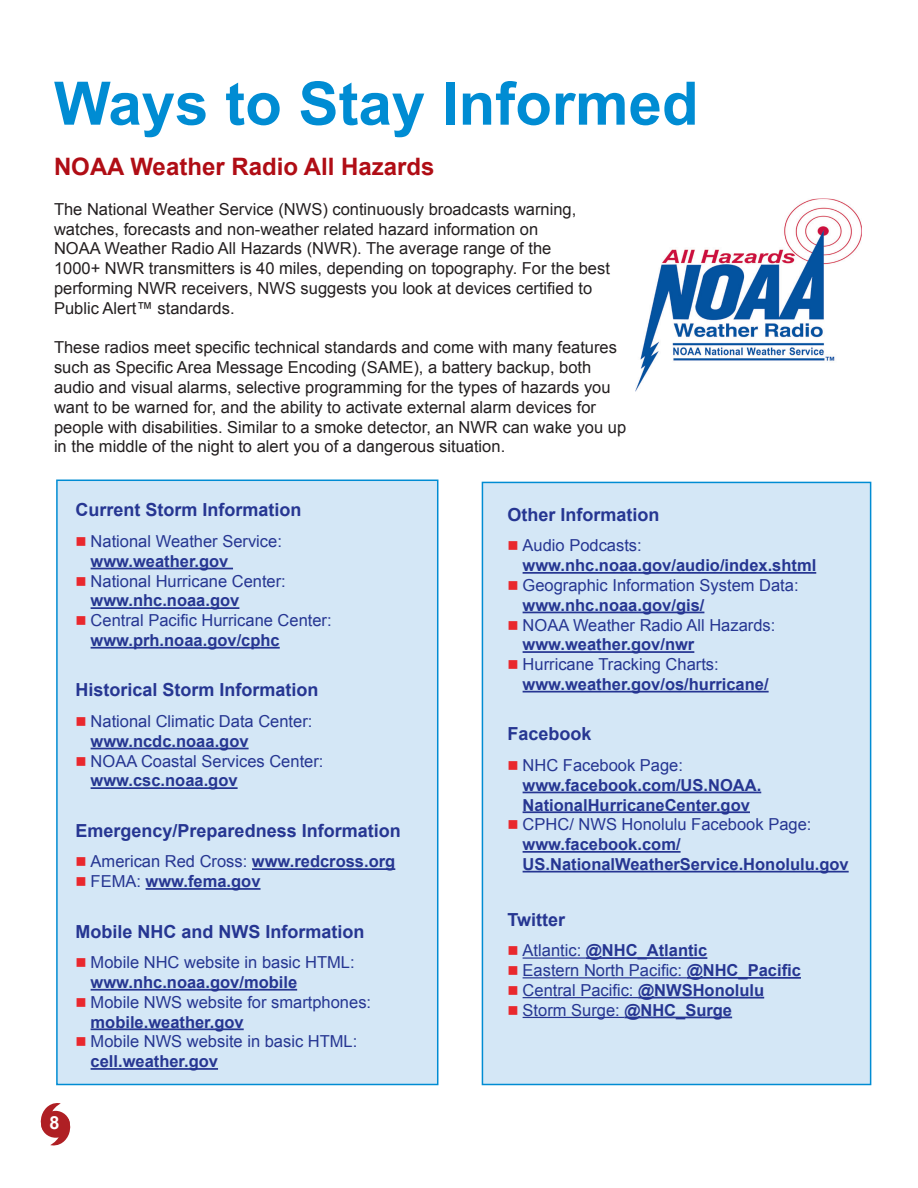
<style>
.page{position:relative;width:918px;height:1188px;background:#fff}
.page>*{position:absolute;margin:0;border:0;box-sizing:border-box;transform-origin:0 0}
.t1{font:700 60px "Arial";color:#008cd3}
.t2{font:700 24px "Arial";color:#b00d15}
.t3{font:700 18px "Arial";color:#263692}
.t4{font:700 18px "Arial";color:#fff}
.t5{font:16.5px/19.8px "Arial";color:#231f20}
.t6{font:16.5px/19.8px "Arial";color:#263692}
.t7{font:700 16.5px/19.8px "Arial";color:#263692}
.s1{font-weight:400}
.s2{font-weight:700}
</style>
<div class="page">
<svg style="left:40px;top:1103px;width:31px;height:43px"></svg>
<div style="left:482px;top:482px;width:389px;height:603px;background:#d4e7f6;border:2px solid #008cd3"></div>
<div style="left:56px;top:480px;width:382px;height:605px;background:#d4e7f6;border:2px solid #008cd3"></div>
<img style="left:635px;top:199px;width:227px;height:193px">
<hr style="left:91px;top:568px;width:142px;height:1px;background:#263692">
<hr style="left:91px;top:607px;width:148px;height:2px;background:#263692">
<hr style="left:91px;top:647px;width:189px;height:2px;background:#263692">
<hr style="left:91px;top:748px;width:158px;height:1px;background:#263692">
<hr style="left:91px;top:787px;width:147px;height:2px;background:#263692">
<hr style="left:252px;top:868px;width:143px;height:2px;background:#263692">
<hr style="left:146px;top:888px;width:115px;height:2px;background:#263692">
<hr style="left:91px;top:989px;width:206px;height:2px;background:#263692">
<hr style="left:91px;top:1028px;width:153px;height:2px;background:#263692">
<hr style="left:91px;top:1068px;width:127px;height:2px;background:#263692">
<hr style="left:523px;top:572px;width:293px;height:2px;background:#263692">
<hr style="left:523px;top:612px;width:181px;height:1px;background:#263692">
<hr style="left:523px;top:651px;width:171px;height:2px;background:#263692">
<hr style="left:523px;top:691px;width:246px;height:2px;background:#263692">
<hr style="left:523px;top:792px;width:238px;height:1px;background:#263692">
<hr style="left:523px;top:811px;width:227px;height:2px;background:#263692">
<hr style="left:523px;top:851px;width:158px;height:2px;background:#263692">
<hr style="left:523px;top:871px;width:326px;height:2px;background:#263692">
<hr style="left:523px;top:957px;width:63px;height:2px;background:#263692">
<hr style="left:586px;top:957px;width:121px;height:2px;background:#263692">
<hr style="left:523px;top:977px;width:164px;height:1px;background:#263692">
<hr style="left:687px;top:977px;width:114px;height:2px;background:#263692">
<hr style="left:523px;top:997px;width:115px;height:1px;background:#263692">
<hr style="left:638px;top:997px;width:126px;height:2px;background:#263692">
<hr style="left:523px;top:1017px;width:101px;height:1px;background:#263692">
<hr style="left:624px;top:1017px;width:108px;height:1px;background:#263692">
<h1 class="t1" style="left:54px;top:64px;width:646px">Ways to Stay Informed</h1>
<h2 class="t2" style="left:54px;top:151px;width:382px">NOAA Weather Radio All Hazards</h2>
<p class="t5" style="left:54px;top:199px;width:557px">The National Weather Service (NWS) continuously broadcasts warning, watches, forecasts and non-weather related hazard information on<br>NOAA Weather Radio All Hazards (NWR). The average range of the<br>1000+ NWR transmitters is 40 miles, depending on topography. For the best performing NWR receivers, NWS suggests you look at devices certified to Public Alert™ standards.</p>
<p class="t5" style="left:54px;top:338px;width:574px">These radios meet specific technical standards and come with many features such as Specific Area Message Encoding (SAME), a battery backup, both audio and visual alarms, selective programming for the types of hazards you want to be warned for, and the ability to activate external alarm devices for people with disabilities. Similar to a smoke detector, an NWR can wake you up in the middle of the night to alert you of a dangerous situation.</p>
<p class="t3" style="left:76px;top:498px;width:228px">Current Storm Information</p>
<p class="t6" style="left:91px;top:531px;width:193px">National Weather Service:</p>
<p class="t7" style="left:91px;top:552px;width:139px">www.weather.gov</p>
<p class="t6" style="left:91px;top:571px;width:197px">National Hurricane Center:</p>
<p class="t7" style="left:91px;top:591px;width:150px">www.nhc.noaa.gov</p>
<p class="t6" style="left:91px;top:611px;width:243px">Central Pacific Hurricane Center:</p>
<p class="t7" style="left:91px;top:631px;width:191px">www.prh.noaa.gov/cphc</p>
<p class="t3" style="left:76px;top:678px;width:245px">Historical Storm Information</p>
<p class="t6" style="left:91px;top:711px;width:223px">National Climatic Data Center:</p>
<p class="t7" style="left:91px;top:732px;width:160px">www.ncdc.noaa.gov</p>
<p class="t6" style="left:91px;top:751px;width:234px">NOAA Coastal Services Center:</p>
<p class="t7" style="left:91px;top:771px;width:149px">www.csc.noaa.gov</p>
<p class="t3" style="left:76px;top:819px;width:327px">Emergency/Preparedness Information</p>
<p class="t7" style="left:91px;top:852px;width:306px"><span class="s1">American Red Cross:</span> www.redcross.org<br><span class="s1">FEMA:</span> www.fema.gov</p>
<p class="t3" style="left:76px;top:919px;width:291px">Mobile NHC and NWS Information</p>
<p class="t6" style="left:91px;top:953px;width:266px">Mobile NHC website in basic HTML:</p>
<p class="t7" style="left:91px;top:973px;width:208px">www.nhc.noaa.gov/mobile</p>
<p class="t6" style="left:91px;top:992px;width:282px">Mobile NWS website for smartphones:</p>
<p class="t7" style="left:91px;top:1012px;width:155px">mobile.weather.gov</p>
<p class="t6" style="left:91px;top:1032px;width:268px">Mobile NWS website in basic HTML:</p>
<p class="t7" style="left:91px;top:1052px;width:129px">cell.weather.gov</p>
<p class="t4" style="left:50px;top:1111px;width:12px">8</p>
<p class="t3" style="left:508px;top:503px;width:154px">Other Information</p>
<p class="t6" style="left:523px;top:536px;width:121px">Audio Podcasts:</p>
<p class="t7" style="left:523px;top:556px;width:295px">www.nhc.noaa.gov/audio/index.shtml</p>
<p class="t6" style="left:523px;top:575px;width:278px">Geographic Information System Data:</p>
<p class="t7" style="left:523px;top:596px;width:183px">www.nhc.noaa.gov/gis/</p>
<p class="t6" style="left:523px;top:615px;width:254px">NOAA Weather Radio All Hazards:</p>
<p class="t7" style="left:523px;top:635px;width:173px">www.weather.gov/nwr</p>
<p class="t6" style="left:523px;top:655px;width:198px">Hurricane Tracking Charts:</p>
<p class="t7" style="left:523px;top:675px;width:248px">www.weather.gov/os/hurricane/</p>
<p class="t3" style="left:508px;top:722px;width:86px">Facebook</p>
<p class="t6" style="left:523px;top:755px;width:162px">NHC Facebook Page:</p>
<p class="t7" style="left:523px;top:776px;width:240px">www.facebook.com/US.NOAA.<br>NationalHurricaneCenter.gov</p>
<p class="t6" style="left:523px;top:815px;width:290px">CPHC/ NWS Honolulu Facebook Page:</p>
<p class="t7" style="left:523px;top:835px;width:328px">www.facebook.com/<br>US.NationalWeatherService.Honolulu.gov</p>
<p class="t3" style="left:508px;top:908px;width:59px">Twitter</p>
<p class="t6" style="left:523px;top:941px;width:280px">Atlantic: <span class="s2">@NHC_Atlantic<br></span>Eastern North Pacific: <span class="s2">@NHC_Pacific<br></span>Central Pacific: <span class="s2">@NWSHonolulu<br></span>Storm Surge: <span class="s2">@NHC_Surge</span></p>
</div>
